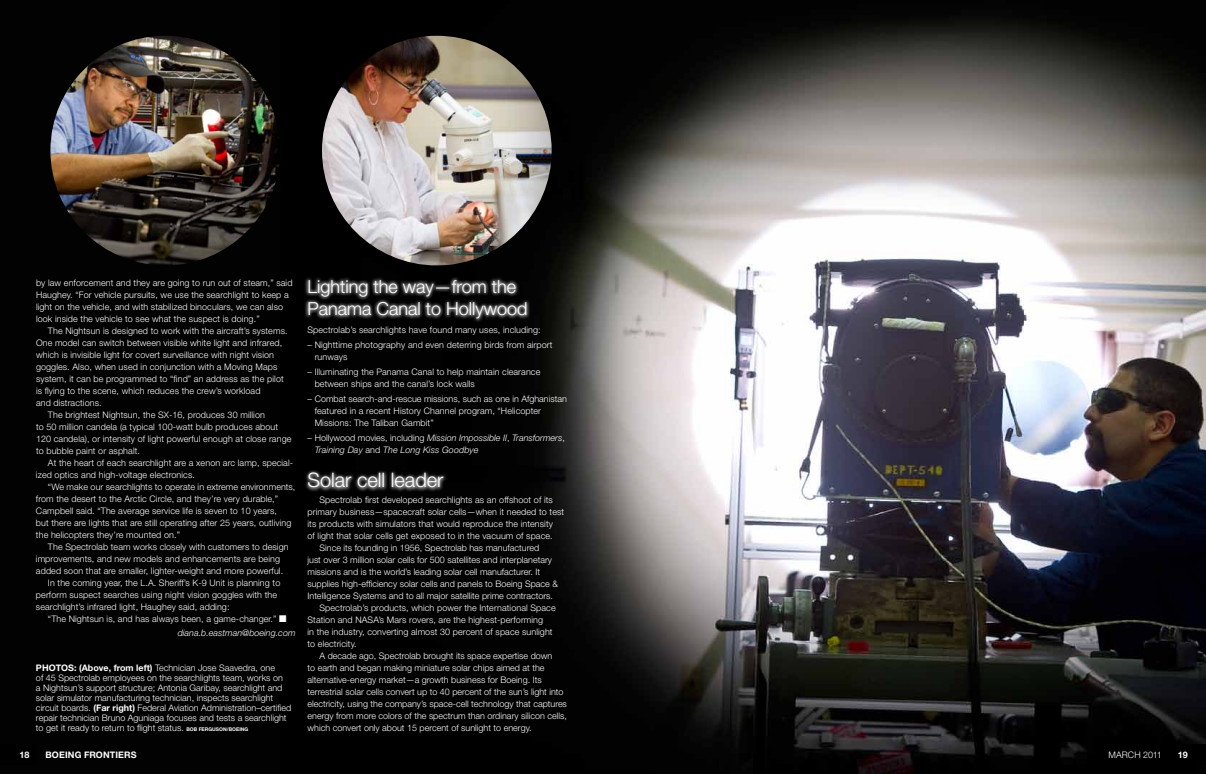
<style>
.page{position:relative;width:1206px;height:774px;background:#fff}
.page>*{position:absolute;margin:0;border:0;box-sizing:border-box;transform-origin:0 0}
.t1{font:300 20px "Helvetica Neue";color:#fff}
.t2{font:300 18px/22px "Helvetica Neue";color:#fff}
.t3{font:300 9px/12px "Helvetica Neue";letter-spacing:.01em;color:#fff}
.t4{font:italic 300 9px/12px "Helvetica Neue";color:#fff}
.t5{font:700 9px "Helvetica Neue";letter-spacing:.015em;color:#fff}
.s1{font-weight:700}
.s2{font-weight:700;font-size:5px}
.s3{font-style:normal}
</style>
<div class="page">
<img style="left:0;top:0;width:1206px;height:774px">
<img style="left:322px;top:36px;width:230px;height:229px;border-radius:115px">
<img style="left:50px;top:36px;width:230px;height:229px;border-radius:115px">
<div style="left:303px;top:468px;width:143px;height:23px;background:#fff;opacity:.9"></div>
<div style="left:304px;top:275px;width:226px;height:47px;background:#fff;opacity:.9"></div>
<div style="left:1170px;top:744px;width:36px;height:20px;background:#000"></div>
<div style="left:0;top:744px;width:36px;height:20px;background:#000"></div>
<p class="t3" style="left:36px;top:276px;width:258px">by law enforcement and they are going to run out of steam,” said Haughey. “For vehicle pursuits, we use the searchlight to keep a light on the vehicle, and with stabilized binoculars, we can also look inside the vehicle to see what the suspect is doing.”</p>
<p class="t3" style="left:48px;top:324px;width:241px">The Nightsun is designed to work with the aircraft’s systems.</p>
<p class="t3" style="left:36px;top:336px;width:248px">One model can switch between visible white light and infrared,</p>
<p class="t3" style="left:36px;top:348px;width:240px">which is invisible light for covert surveillance with night vision</p>
<p class="t3" style="left:36px;top:360px;width:243px">goggles. Also, when used in conjunction with a Moving Maps</p>
<p class="t3" style="left:36px;top:372px;width:249px">system, it can be programmed to “find” an address as the pilot</p>
<p class="t3" style="left:36px;top:384px;width:226px">is flying to the scene, which reduces the crew’s workload</p>
<p class="t3" style="left:36px;top:396px;width:67px">and distractions.</p>
<p class="t3" style="left:48px;top:408px;width:218px">The brightest Nightsun, the SX-16, produces 30 million</p>
<p class="t3" style="left:36px;top:420px;width:244px">to 50 million candela (a typical 100-watt bulb produces about</p>
<p class="t3" style="left:36px;top:432px;width:257px">120 candela), or intensity of light powerful enough at close range</p>
<p class="t3" style="left:36px;top:444px;width:106px">to bubble paint or asphalt.</p>
<p class="t3" style="left:48px;top:456px;width:247px">At the heart of each searchlight are a xenon arc lamp, special-</p>
<p class="t3" style="left:36px;top:468px;width:160px">ized optics and high-voltage electronics.</p>
<p class="t3" style="left:48px;top:480px;width:249px">“We make our searchlights to operate in extreme environments,</p>
<p class="t3" style="left:36px;top:492px;width:244px">from the desert to the Arctic Circle, and they’re very durable,”</p>
<p class="t3" style="left:36px;top:504px;width:243px">Campbell said. “The average service life is seven to 10 years,</p>
<p class="t3" style="left:36px;top:516px;width:257px">but there are lights that are still operating after 25 years, outliving</p>
<p class="t3" style="left:36px;top:528px;width:146px">the helicopters they’re mounted on.”</p>
<p class="t3" style="left:48px;top:540px;width:242px">The Spectrolab team works closely with customers to design</p>
<p class="t3" style="left:36px;top:552px;width:246px">improvements, and new models and enhancements are being</p>
<p class="t3" style="left:36px;top:564px;width:249px">added soon that are smaller, lighter-weight and more powerful.</p>
<p class="t3" style="left:48px;top:576px;width:234px">In the coming year, the L.A. Sheriff’s K-9 Unit is planning to</p>
<p class="t3" style="left:36px;top:588px;width:243px">perform suspect searches using night vision goggles with the</p>
<p class="t3" style="left:36px;top:600px;width:195px">searchlight’s infrared light, Haughey said, adding:</p>
<p class="t3" style="left:48px;top:612px;width:240px">“The Nightsun is, and has always been, a game-changer.” ■</p>
<p class="t4" style="left:178px;top:627px;width:119px">diana.b.eastman@boeing.com</p>
<p class="t3" style="left:36px;top:662px;width:257px;line-height:10px"><span class="s1">PH OTOS: (Above, from left)</span> Technician Jose Saavedra, one<br>of 45 Spectrolab employees on the searchlights team, works on<br>a Nightsun’s support structure; Antonia Garibay, searchlight and solar simulator manufacturing technician, inspects searchlight circuit boards. <span class="s1">(Far right)</span> Federal Aviation Administration–certified repair technician Bruno Aguniaga focuses and tests a searchlight to get it ready to return to flight status. <span class="s2">BOB FERGUSON/boeing</span></p>
<h2 class="t2" style="left:308px;top:275px;width:222px">Lighting the way—from the<br>Panama Canal to Hollywood</h2>
<p class="t3" style="left:308px;top:323px;width:235px">Spectrolab’s searchlights have found many uses, including:</p>
<p class="t3" style="left:315px;top:338px;width:239px;text-indent:-7px">– Nighttime photography and even deterring birds from airport runways</p>
<p class="t3" style="left:315px;top:365px;width:227px;text-indent:-7px">– Illuminating the Panama Canal to help maintain clearance between ships and the canal’s lock walls</p>
<p class="t3" style="left:315px;top:392px;width:254px;text-indent:-7px">– Combat search-and-rescue missions, such as one in Afghanistan featured in a recent History Channel program, “Helicopter<br>Missions: The Taliban Gambit”</p>
<p class="t4" style="left:315px;top:432px;width:252px;text-indent:-7px"><span class="s3">– Hollywood movies, including</span> Mission Impossible II<span class="s3">,</span> Transformers<span class="s3">,<br></span>Training Day <span class="s3">and</span> The Long Kiss Goodbye</p>
<h1 class="t1" style="left:308px;top:468px;width:137px">Solar cell leader</h1>
<p class="t3" style="left:320px;top:493px;width:235px">Spectrolab first developed searchlights as an offshoot of its</p>
<p class="t3" style="left:308px;top:505px;width:258px">primary business—spacecraft solar cells—when it needed to test</p>
<p class="t3" style="left:308px;top:517px;width:247px">its products with simulators that would reproduce the intensity</p>
<p class="t3" style="left:308px;top:529px;width:247px">of light that solar cells get exposed to in the vacuum of space.</p>
<p class="t3" style="left:320px;top:541px;width:221px">Since its founding in 1956, Spectrolab has manufactured</p>
<p class="t3" style="left:308px;top:553px;width:246px">just over 3 million solar cells for 500 satellites and interplanetary</p>
<p class="t3" style="left:308px;top:565px;width:234px">missions and is the world’s leading solar cell manufacturer. It</p>
<p class="t3" style="left:308px;top:577px;width:252px">supplies high-efficiency solar cells and panels to Boeing Space &amp;</p>
<p class="t3" style="left:308px;top:589px;width:247px">Intelligence Systems and to all major satellite prime contractors.</p>
<p class="t3" style="left:320px;top:601px;width:238px">Spectrolab’s products, which power the International Space</p>
<p class="t3" style="left:308px;top:613px;width:237px">Station and NASA’s Mars rovers, are the highest-performing</p>
<p class="t3" style="left:308px;top:625px;width:247px">in the industry, converting almost 30 percent of space sunlight</p>
<p class="t3" style="left:308px;top:637px;width:51px">to electricity.</p>
<p class="t3" style="left:320px;top:649px;width:234px">A decade ago, Spectrolab brought its space expertise down</p>
<p class="t3" style="left:308px;top:661px;width:239px">to earth and began making miniature solar chips aimed at the</p>
<p class="t3" style="left:308px;top:673px;width:236px">alternative-energy market—a growth business for Boeing. Its</p>
<p class="t3" style="left:308px;top:685px;width:258px">terrestrial solar cells convert up to 40 percent of the sun’s light into</p>
<p class="t3" style="left:308px;top:697px;width:261px">electricity, using the company’s space-cell technology that captures</p>
<p class="t3" style="left:308px;top:709px;width:261px">energy from more colors of the spectrum than ordinary silicon cells,</p>
<p class="t3" style="left:308px;top:721px;width:226px">which convert only about 15 percent of sunlight to energy.</p>
<p class="t5" style="left:20px;top:749px;width:12px">18</p>
<p class="t5" style="left:46px;top:749px;width:93px">BOEING FRONTIERS</p>
<p class="t3" style="left:1109px;top:748px;width:55px">MARCH 2011</p>
<p class="t5" style="left:1178px;top:749px;width:12px">19</p>
</div>
